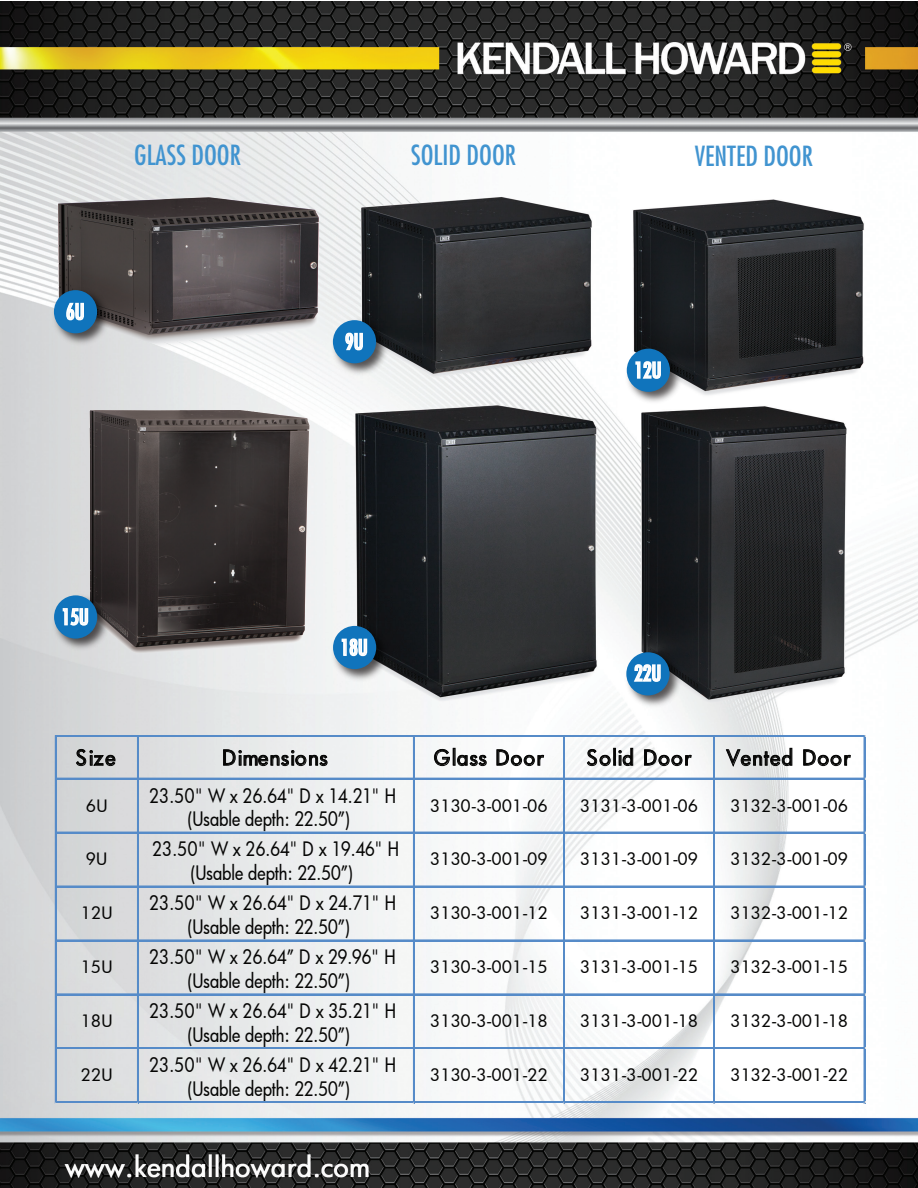
<style>
.page{position:relative;width:918px;height:1188px;background:#fff}
.page>*{position:absolute;margin:0;border:0;box-sizing:border-box;transform-origin:0 0}
.t1{font:condensed 27px "Futura Std";color:#4194d0}
.t2{font:condensed 21px "Futura Std";color:#fff}
.t3{font:500 20.55px "Futura";letter-spacing:.075em;color:#050504}
.t4{font:500 20.55px "Futura";letter-spacing:.04em;color:#050504}
.t5{font:500 19.5px/23.4px "Futura";color:#050504;text-align:center;scale:.86 1}
.t6{font:500 16.65px "Futura";letter-spacing:.035em;color:#050504}
</style>
<div class="page">
<img style="left:0;top:2px;width:918px;height:1186px">
<svg style="left:76px;top:749px;width:40px;height:17px"></svg>
<svg style="left:223px;top:749px;width:105px;height:17px;background:#a4a6a6"></svg>
<svg style="left:434px;top:748px;width:53px;height:18px"></svg>
<svg style="left:496px;top:749px;width:48px;height:17px"></svg>
<svg style="left:587px;top:749px;width:24px;height:17px"></svg>
<div style="left:613px;top:748px;width:3px;height:18px;border:1px solid #050504"></div>
<svg style="left:618px;top:748px;width:15px;height:18px"></svg>
<svg style="left:644px;top:749px;width:48px;height:17px"></svg>
<svg style="left:726px;top:748px;width:67px;height:19px"></svg>
<svg style="left:803px;top:749px;width:48px;height:17px"></svg>
<hr style="left:57px;top:735px;width:808px;height:1px;background:#568bc8">
<hr style="left:57px;top:736px;width:808px;height:1px;background:#568bc8">
<hr style="left:57px;top:778px;width:808px;height:1px;background:#568bc8">
<hr style="left:57px;top:832px;width:808px;height:1px;background:#568bc8">
<hr style="left:57px;top:886px;width:808px;height:1px;background:#568bc8">
<hr style="left:57px;top:940px;width:808px;height:1px;background:#568bc8">
<hr style="left:57px;top:994px;width:808px;height:1px;background:#568bc8">
<hr style="left:57px;top:1048px;width:808px;height:1px;background:#568bc8">
<hr style="left:55px;top:736px;width:2px;height:367px;background:#568bc8">
<hr style="left:137px;top:737px;width:2px;height:366px;background:#568bc8">
<hr style="left:413px;top:737px;width:2px;height:366px;background:#568bc8">
<hr style="left:563px;top:737px;width:1px;height:366px;background:#568bc8">
<hr style="left:564px;top:737px;width:1px;height:366px;background:#568bc8">
<hr style="left:714px;top:737px;width:1px;height:366px;background:#568bc8">
<hr style="left:57px;top:1102px;width:808px;height:1px;background:#568bc8">
<hr style="left:864px;top:737px;width:1px;height:366px;background:#568bc8">
<img style="left:38px;top:99px;width:300px;height:252px">
<img style="left:28px;top:351px;width:301px;height:345px">
<img style="left:330px;top:135px;width:300px;height:242px">
<img style="left:603px;top:146px;width:300px;height:231px">
<img style="left:308px;top:377px;width:265px;height:345px">
<img style="left:573px;top:377px;width:345px;height:345px">
<img style="left:622px;top:648px;width:63px;height:63px">
<div style="left:626px;top:652px;width:44px;height:43px;background:#1074bc;border-radius:50%"></div>
<svg style="left:633px;top:664px;width:28px;height:18px"></svg>
<img style="left:50px;top:286px;width:62px;height:62px">
<div style="left:54px;top:290px;width:43px;height:43px;background:#1074bc;border-radius:50%"></div>
<svg style="left:66px;top:302px;width:18px;height:19px"></svg>
<img style="left:329px;top:316px;width:62px;height:62px">
<div style="left:333px;top:320px;width:43px;height:43px;background:#1074bc;border-radius:50%"></div>
<svg style="left:345px;top:332px;width:18px;height:19px"></svg>
<img style="left:622px;top:344px;width:63px;height:63px">
<div style="left:627px;top:349px;width:43px;height:43px;background:#1074bc;border-radius:50%"></div>
<svg style="left:635px;top:361px;width:26px;height:18px"></svg>
<img style="left:50px;top:591px;width:62px;height:63px">
<div style="left:54px;top:595px;width:43px;height:44px;background:#1074bc;border-radius:50%"></div>
<svg style="left:62px;top:608px;width:27px;height:18px"></svg>
<img style="left:329px;top:622px;width:62px;height:62px">
<div style="left:333px;top:626px;width:43px;height:43px;background:#1074bc;border-radius:50%"></div>
<svg style="left:341px;top:638px;width:27px;height:19px"></svg>
<h1 class="t1" style="left:134px;top:139px;width:108px">GLASS DOOR</h1>
<h1 class="t1" style="left:411px;top:139px;width:106px">SOLID DOOR</h1>
<h1 class="t1" style="left:695px;top:140px;width:120px">VENTED DOOR</h1>
<p class="t2" style="left:66px;top:299px;width:20px">6U</p>
<p class="t2" style="left:345px;top:329px;width:20px">9U</p>
<p class="t2" style="left:634px;top:358px;width:29px">12U</p>
<p class="t2" style="left:62px;top:604px;width:29px">15U</p>
<p class="t2" style="left:341px;top:635px;width:29px">18U</p>
<p class="t2" style="left:634px;top:661px;width:29px">22U</p>
<p class="t3" style="left:76px;top:744px;width:41px">Size</p>
<p class="t4" style="left:222px;top:744px;width:107px">Dimensions</p>
<p class="t3" style="left:434px;top:744px;width:111px">Glass Door</p>
<p class="t3" style="left:587px;top:744px;width:106px">Solid Door</p>
<p class="t3" style="left:727px;top:744px;width:125px">Vented Door</p>
<p class="t6" style="left:86px;top:794px;width:23px">6U</p>
<p class="t5" style="left:149px;top:783px;width:289px">23.50" W x 26.64" D x 14.21" H (Usable depth: 22.50”)</p>
<p class="t6" style="left:430px;top:794px;width:119px">3130-3-001-06</p>
<p class="t6" style="left:580px;top:794px;width:119px">3131-3-001-06</p>
<p class="t6" style="left:730px;top:794px;width:119px">3132-3-001-06</p>
<p class="t6" style="left:86px;top:848px;width:23px">9U</p>
<p class="t5" style="left:152px;top:837px;width:289px">23.50" W x 26.64" D x 19.46" H (Usable depth: 22.50”)</p>
<p class="t6" style="left:430px;top:848px;width:119px">3130-3-001-09</p>
<p class="t6" style="left:580px;top:848px;width:119px">3131-3-001-09</p>
<p class="t6" style="left:730px;top:848px;width:119px">3132-3-001-09</p>
<p class="t6" style="left:81px;top:902px;width:33px">12U</p>
<p class="t5" style="left:149px;top:891px;width:289px">23.50" W x 26.64" D x 24.71" H (Usable depth: 22.50”)</p>
<p class="t6" style="left:430px;top:902px;width:119px">3130-3-001-12</p>
<p class="t6" style="left:580px;top:902px;width:119px">3131-3-001-12</p>
<p class="t6" style="left:730px;top:902px;width:119px">3132-3-001-12</p>
<p class="t6" style="left:81px;top:956px;width:33px">15U</p>
<p class="t5" style="left:149px;top:945px;width:288px">23.50" W x 26.64” D x 29.96" H (Usable depth: 22.50”)</p>
<p class="t6" style="left:430px;top:956px;width:119px">3130-3-001-15</p>
<p class="t6" style="left:580px;top:956px;width:119px">3131-3-001-15</p>
<p class="t6" style="left:730px;top:956px;width:119px">3132-3-001-15</p>
<p class="t6" style="left:81px;top:1010px;width:33px">18U</p>
<p class="t5" style="left:149px;top:999px;width:289px">23.50" W x 26.64" D x 35.21" H (Usable depth: 22.50”)</p>
<p class="t6" style="left:430px;top:1010px;width:119px">3130-3-001-18</p>
<p class="t6" style="left:580px;top:1010px;width:119px">3131-3-001-18</p>
<p class="t6" style="left:730px;top:1010px;width:119px">3132-3-001-18</p>
<p class="t6" style="left:81px;top:1064px;width:33px">22U</p>
<p class="t5" style="left:149px;top:1053px;width:289px">23.50" W x 26.64" D x 42.21" H (Usable depth: 22.50”)</p>
<p class="t6" style="left:430px;top:1064px;width:119px">3130-3-001-22</p>
<p class="t6" style="left:580px;top:1064px;width:119px">3131-3-001-22</p>
<p class="t6" style="left:730px;top:1064px;width:119px">3132-3-001-22</p>
</div>
